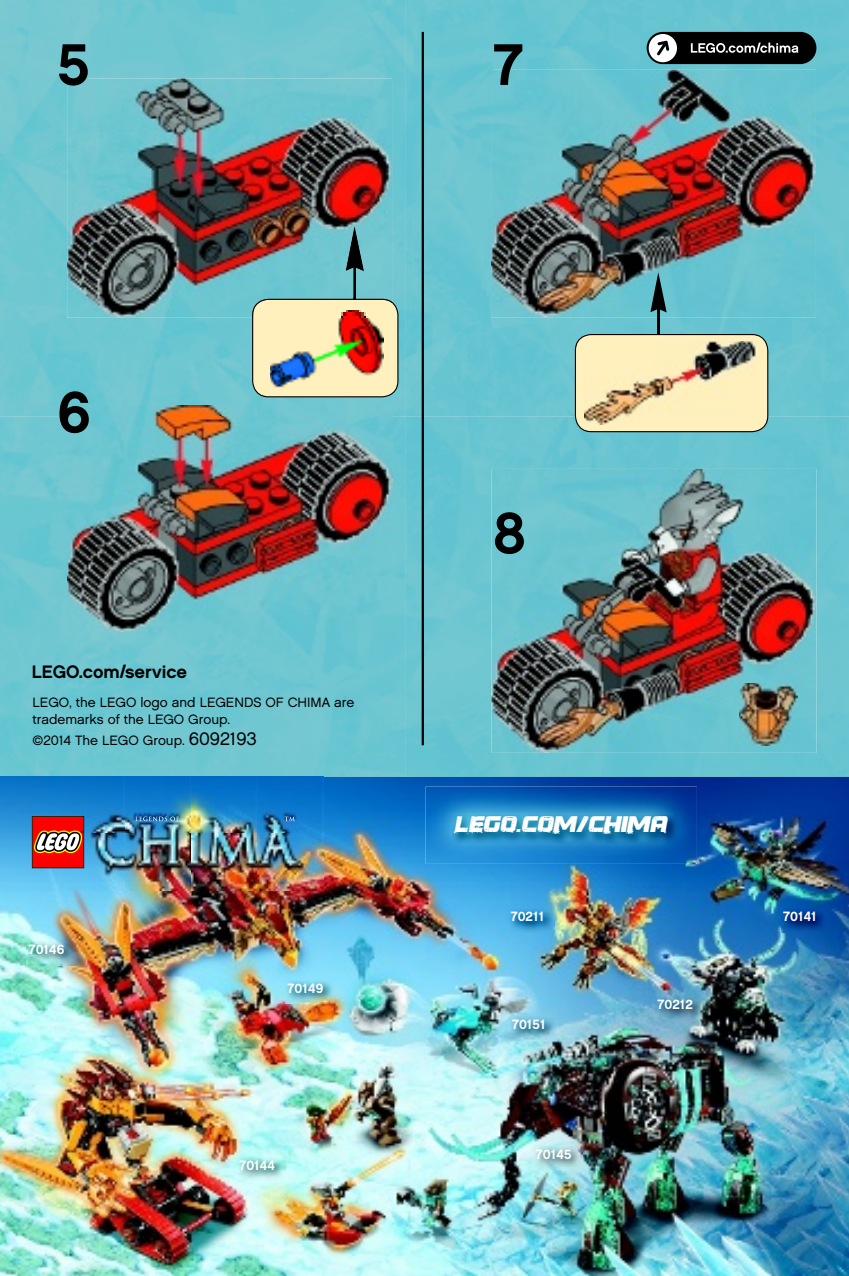
<style>
.page{position:relative;width:849px;height:1276px;background:#fff}
.page>*{position:absolute;margin:0;border:0;box-sizing:border-box;transform-origin:0 0}
.t1{font:700 58.5px "LEGO Chalet 60";color:#000}
.t2{font:italic 22.5px "Youngerthanme";color:#fff}
.t3{font:700 18px "LEGO Chalet 60";color:#000}
.t4{font:13.5px/16.2px "LEGO Chalet 60";color:#000}
.t5{font:700 13.5px "LEGO Chalet 60";color:#fff}
.s1{font-size:18px}
</style>
<div class="page">
<img style="left:0;top:0;width:848px;height:416px">
<img style="left:0;top:416px;width:406px;height:361px">
<img style="left:406px;top:416px;width:442px;height:361px">
<div style="left:646px;top:32px;width:170px;height:32px;background:#000;border-radius:16px"></div>
<div style="left:648px;top:34px;width:28px;height:28px;background:#fff;border-radius:50%"></div>
<svg style="left:690px;top:42px;width:108px;height:11px"></svg>
<svg style="left:657px;top:41px;width:12px;height:14px"></svg>
<img style="left:0;top:777px;width:848px;height:499px">
<img style="left:27px;top:941px;width:48px;height:24px">
<img style="left:237px;top:1157px;width:48px;height:24px">
<img style="left:780px;top:908px;width:46px;height:24px">
<img style="left:655px;top:997px;width:48px;height:23px">
<img style="left:508px;top:908px;width:46px;height:24px">
<img style="left:533px;top:1146px;width:49px;height:23px">
<img style="left:510px;top:1016px;width:45px;height:24px">
<img style="left:285px;top:980px;width:49px;height:23px">
<img style="left:425px;top:786px;width:271px;height:78px">
<img style="left:452px;top:814px;width:227px;height:31px">
<img style="left:67px;top:406px;width:325px;height:226px">
<hr style="left:657px;top:292px;width:2px;height:43px;background:#000">
<img style="left:67px;top:79px;width:325px;height:239px">
<img style="left:353px;top:271px;width:3px;height:28px">
<img style="left:345px;top:226px;width:19px;height:45px">
<svg style="left:252px;top:299px;width:146px;height:98px;background:#e6dbaf"></svg>
<img style="left:67px;top:79px;width:21px;height:7px">
<img style="left:270px;top:310px;width:113px;height:78px">
<img style="left:491px;top:70px;width:324px;height:247px">
<img style="left:491px;top:469px;width:325px;height:284px">
<img style="left:739px;top:683px;width:58px;height:62px">
<hr style="left:421px;top:32px;width:3px;height:713px;background:#000">
<svg style="left:574px;top:334px;width:194px;height:98px;background:#d8d1a8"></svg>
<img style="left:584px;top:341px;width:171px;height:83px">
<svg style="left:650px;top:272px;width:16px;height:40px"></svg>
<img style="left:0;top:774px;width:323px;height:116px">
<svg style="left:135px;top:816px;width:44px;height:5px"></svg>
<svg style="left:284px;top:816px;width:11px;height:5px"></svg>
<svg style="left:32px;top:816px;width:52px;height:52px;background:#d53c2c"></svg>
<h1 class="t1" style="left:57px;top:28px;width:34px">5</h1>
<h1 class="t1" style="left:493px;top:28px;width:32px">7</h1>
<h1 class="t1" style="left:57px;top:375px;width:34px">6</h1>
<h3 class="t3" style="left:32px;top:660px;width:157px">LEGO.com/service</h3>
<p class="t4" style="left:33px;top:694px;width:323px">LEGO, the LEGO logo and LEGENDS OF CHIMA are trademarks of the LEGO Group.</p>
<p class="t4" style="left:33px;top:732px;width:226px">©2014 The LEGO Group. <span class="s1">6092193</span></p>
<p class="t5" style="left:29px;top:940px;width:37px">70146</p>
<p class="t5" style="left:287px;top:979px;width:37px">70149</p>
<p class="t5" style="left:239px;top:1156px;width:37px">70144</p>
<h1 class="t1" style="left:493px;top:496px;width:34px">8</h1>
<h2 class="t2" style="left:454px;top:811px;width:218px">LEGO.COM/CHIMA</h2>
<p class="t5" style="left:510px;top:908px;width:35px">70211</p>
<p class="t5" style="left:512px;top:1015px;width:35px">70151</p>
<p class="t5" style="left:536px;top:1145px;width:37px">70145</p>
<p class="t5" style="left:657px;top:996px;width:37px">70212</p>
<p class="t5" style="left:783px;top:908px;width:35px">70141</p>
</div>
